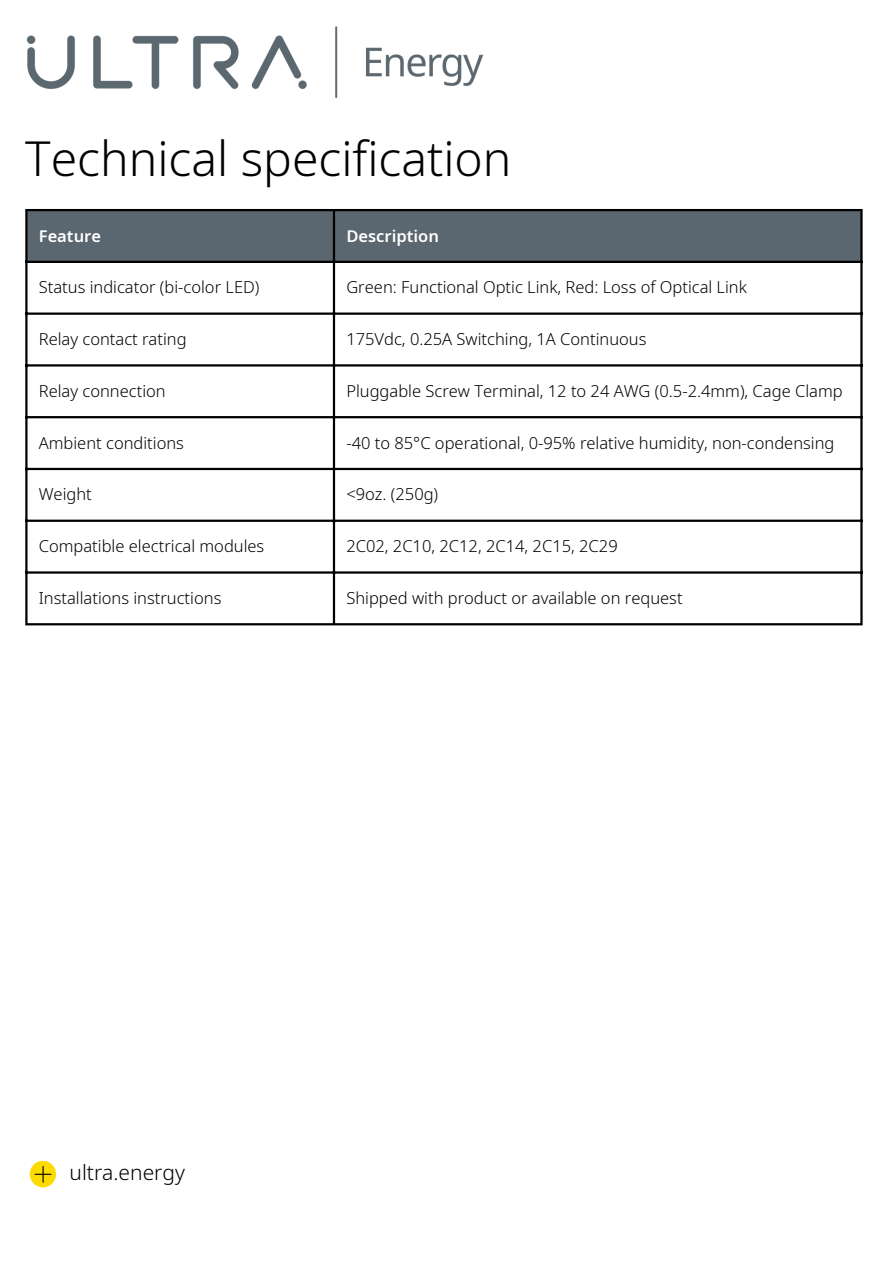
<style>
.page{position:relative;width:894px;height:1264px;background:#fff}
.page>*{position:absolute;margin:0;border:0;box-sizing:border-box;transform-origin:0 0}
.t1{font:300 48px "Noto Sans";color:#000}
.t2{font:300 21px "Noto Sans";color:#000}
.t3{font:300 16.5px "Noto Sans";color:#000}
.t4{font:600 16.5px "Noto Sans";color:#fff}
</style>
<div class="page">
<svg style="left:30px;top:1160px;width:26px;height:27px"></svg>
<svg style="left:35px;top:1165px;width:17px;height:17px"></svg>
<img style="left:26px;top:26px;width:457px;height:73px">
<div style="left:28px;top:211px;width:832px;height:50px;background:#5b6770"></div>
<hr style="left:25px;top:211px;width:3px;height:412px;background:#000">
<hr style="left:333px;top:211px;width:2px;height:412px;background:#000">
<hr style="left:860px;top:211px;width:2px;height:412px;background:#000">
<hr style="left:25px;top:209px;width:837px;height:2px;background:#000">
<hr style="left:25px;top:261px;width:837px;height:2px;background:#000">
<hr style="left:25px;top:312px;width:837px;height:3px;background:#000">
<hr style="left:25px;top:364px;width:837px;height:2px;background:#000">
<hr style="left:25px;top:416px;width:837px;height:2px;background:#000">
<hr style="left:25px;top:468px;width:837px;height:2px;background:#000">
<hr style="left:25px;top:519px;width:837px;height:3px;background:#000">
<hr style="left:25px;top:571px;width:837px;height:2px;background:#000">
<hr style="left:25px;top:623px;width:837px;height:2px;background:#000">
<p class="t1" style="left:25px;top:125px;width:487px">Technical specification</p>
<h1 class="t4" style="left:39px;top:224px;width:64px">Feature</h1>
<p class="t4" style="left:346px;top:224px;width:94px">Description</p>
<p class="t3" style="left:39px;top:276px;width:222px">Status indicator (bi-color LED)</p>
<p class="t3" style="left:346px;top:276px;width:402px">Green: Functional Optic Link, Red: Loss of Optical Link</p>
<p class="t3" style="left:39px;top:327px;width:149px">Relay contact rating</p>
<p class="t3" style="left:346px;top:327px;width:301px">175Vdc, 0.25A Switching, 1A Continuous</p>
<p class="t3" style="left:39px;top:379px;width:128px">Relay connection</p>
<p class="t3" style="left:346px;top:379px;width:497px">Pluggable Screw Terminal, 12 to 24 AWG (0.5-2.4mm), Cage Clamp</p>
<p class="t3" style="left:39px;top:431px;width:147px">Ambient conditions</p>
<p class="t3" style="left:346px;top:431px;width:489px">-40 to 85°C operational, 0-95% relative humidity, non-condensing</p>
<p class="t3" style="left:39px;top:483px;width:55px">Weight</p>
<p class="t3" style="left:346px;top:483px;width:93px">&lt;9oz. (250g)</p>
<p class="t3" style="left:39px;top:534px;width:227px">Compatible electrical modules</p>
<p class="t3" style="left:346px;top:534px;width:273px">2C02, 2C10, 2C12, 2C14, 2C15, 2C29</p>
<p class="t3" style="left:39px;top:586px;width:184px">Installations instructions</p>
<p class="t3" style="left:346px;top:586px;width:337px">Shipped with product or available on request</p>
<p class="t2" style="left:69px;top:1157px;width:117px">ultra.energy</p>
</div>
